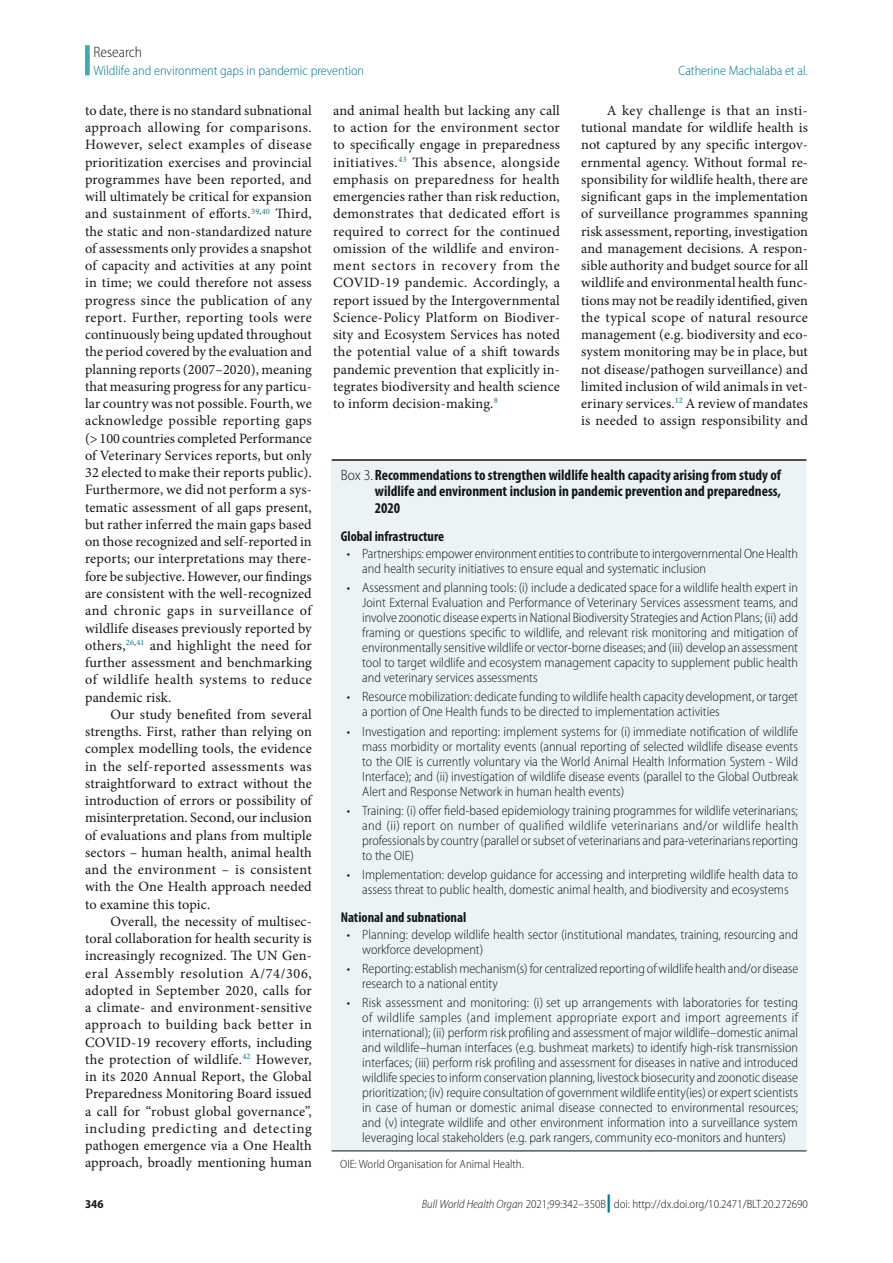
<style>
.page{position:relative;width:893px;height:1263px;background:#fff}
.page>*{position:absolute;margin:0;border:0;box-sizing:border-box;transform-origin:0 0}
.Box_Title{font:700 condensed 15px/16.5px "Myriad Pro";color:#151616;text-align:justify}
.Section_Title{font:300 semi-condensed 15px "Myriad Pro";color:#151616}
.Para_Ind{font:14.25px/17.2px "Minion Pro";letter-spacing:.01em;color:#151616;text-align:justify}
.Box_H1{font:700 condensed 14.25px "Myriad Pro";color:#151616}
.t1{font:300 semi-condensed 13.5px/15px "Myriad Pro";color:#151616}
.RH_Outside{font:300 semi-condensed 13.5px "Myriad Pro";color:#00758d}
.RH_Inside{font:300 semi-condensed 13.5px "Myriad Pro";color:#00758d}
.Box_FN1_no_indent{font:300 semi-condensed 12px "Myriad Pro";color:#151616}
.t2{font:700 semi-condensed 12px "Myriad Pro";color:#151616}
.s1{font-weight:300;font-stretch:semi-condensed}
.s2{font-style:italic}
.s3{font-weight:900;font-stretch:normal;font-size:18px;color:#00758d}
</style>
<div class="page">
<div style="left:85px;top:45px;width:5px;height:30px;background:#3eacb9"></div>
<div style="left:332px;top:461px;width:474px;height:690px;background:#ebf3f6"></div>
<hr style="left:332px;top:459px;width:474px;height:2px;background:#151616">
<hr style="left:332px;top:1150px;width:474px;height:1px;background:#151616">
<p class="Section_Title" style="left:94px;top:44px;width:50px">Research</p>
<p class="RH_Outside" style="left:94px;top:63px;width:272px">Wildlife and environment gaps in pandemic prevention</p>
<p class="RH_Inside" style="left:679px;top:63px;width:131px">Catherine Machalaba et al.</p>
<p class="Para_Ind" style="left:85px;top:102px;width:228px">to date, there is no standard subnational approach allowing for comparisons.<br>However, select examples of disease prioritization exercises and provincial programmes have been reported, and will ultimately be critical for expansion and sustainment of efforts.<sup>39</sup><sup>,</sup><sup>40</sup> Third, the static and non-standardized nature of assessments only provides a snapshot of capacity and activities at any point in time; we could therefore not assess progress since the publication of any report. Further, reporting tools were continuously being updated throughout the period covered by the evaluation and planning reports (2007–2020), meaning that measuring progress for any particu&shy;lar country was not possible. Fourth, we acknowledge possible reporting gaps (&gt;100 countries completed Performance of Veterinary Services reports, but only 32 elected to make their reports public).<br>Furthermore, we did not perform a sys&shy;tematic assessment of all gaps present, but rather inferred the main gaps based on those recognized and self-reported in reports; our interpretations may there&shy;fore be subjective. However, our findings are consistent with the well-recognized and chronic gaps in surveillance of wildlife diseases previously reported by others,<sup>26</sup><sup>,</sup><sup>41</sup> and highlight the need for further assessment and benchmarking of wildlife health systems to reduce pandemic risk.</p>
<p class="Para_Ind" style="left:85px;top:706px;width:228px;text-indent:26px">Our study benefited from several strengths. First, rather than relying on complex modelling tools, the evidence in the self-reported assessments was straightforward to extract without the introduction of errors or possibility of misinterpretation. Second, our inclusion of evaluations and plans from multiple sectors – human health, animal health and the environment – is consistent with the One Health approach needed to examine this topic.</p>
<p class="Para_Ind" style="left:85px;top:913px;width:228px;text-indent:26px">Overall, the necessity of multisec&shy;toral collaboration for health security is increasingly recognized. The UN Gen&shy;eral Assembly resolution A/74/306, adopted in September 2020, calls for a climate- and environment-sensitive approach to building back better in COVID-19 recovery efforts, including the protection of wildlife.<sup>42</sup> However, in its 2020 Annual Report, the Global Preparedness Monitoring Board issued a call for “robust global governance”, including predicting and detecting pathogen emergence via a One Health approach, broadly mentioning human</p>
<p class="Para_Ind" style="left:333px;top:102px;width:228px">and animal health but lacking any call to action for the environment sector to specifically engage in preparedness initiatives.<sup>43</sup> This absence, alongside emphasis on preparedness for health emergencies rather than risk reduction, demonstrates that dedicated effort is required to correct for the continued omission of the wildlife and environ&shy;ment sectors in recovery from the COVID-19 pandemic. Accordingly, a report issued by the Intergovernmental Science-Policy Platform on Biodiver&shy;sity and Ecosystem Services has noted the potential value of a shift towards pandemic prevention that explicitly in&shy;tegrates biodiversity and health science to inform decision-making.<sup>8</sup></p>
<p class="Para_Ind" style="left:581px;top:102px;width:228px;text-indent:26px">A key challenge is that an insti&shy;tutional mandate for wildlife health is not captured by any specific intergov&shy;ernmental agency. Without formal re&shy;sponsibility for wildlife health, there are significant gaps in the implementation of surveillance programmes spanning risk assessment, reporting, investigation and management decisions. A respon&shy;sible authority and budget source for all wildlife and environmental health func&shy;tions may not be readily identified, given the typical scope of natural resource management (e.g. biodiversity and eco&shy;system monitoring may be in place, but not disease/pathogen surveillance) and limited inclusion of wild animals in vet&shy;erinary services.<sup>12</sup> A review of mandates is needed to assign responsibility and</p>
<p class="Box_Title" style="left:375px;top:467px;width:408px;text-indent:-34px"><span class="s1">Box 3.</span>Recommendations to strengthen wildlife health capacity arising from study of wildlife and environment inclusion in pandemic prevention and preparedness, 2020</p>
<p class="Box_H1" style="left:341px;top:528px;width:105px">Global infrastructure</p>
<p class="t1" style="left:362px;top:546px;width:437px;text-indent:-15px">• Partnerships: empower environment entities to contribute to intergovernmental One Health and health security initiatives to ensure equal and systematic inclusion</p>
<p class="t1" style="left:362px;top:580px;width:437px;text-align:justify;text-indent:-15px">• Assessment and planning tools: (i) include a dedicated space for a wildlife health expert in Joint External Evaluation and Performance of Veterinary Services assessment teams, and involve zoonotic disease experts in National Biodiversity Strategies and Action Plans; (ii) add framing or questions specific to wildlife, and relevant risk monitoring and mitigation of environmentally sensitive wildlife or vector-borne diseases; and (iii) develop an assessment tool to target wildlife and ecosystem management capacity to supplement public health and veterinary services assessments</p>
<p class="t1" style="left:362px;top:689px;width:437px;text-indent:-15px">• Resource mobilization: dedicate funding to wildlife health capacity development, or target a portion of One Health funds to be directed to implementation activities</p>
<p class="t1" style="left:362px;top:724px;width:437px;text-align:justify;text-indent:-15px">• Investigation and reporting: implement systems for (i) immediate notification of wildlife mass morbidity or mortality events (annual reporting of selected wildlife disease events to the OIE is currently voluntary via the World Animal Health Information System - Wild Interface); and (ii) investigation of wildlife disease events (parallel to the Global Outbreak Alert and Response Network in human health events)</p>
<p class="t1" style="left:362px;top:803px;width:438px;text-align:justify;text-indent:-15px">• Training: (i) offer field-based epidemiology training programmes for wildlife veterinarians; and (ii) report on number of qualified wildlife veterinarians and/or wildlife health professionals by country (parallel or subset of veterinarians and para-veterinarians reporting to the OIE)</p>
<p class="t1" style="left:347px;top:867px;width:453px;text-align:center">• Implementation: develop guidance for accessing and interpreting wildlife health data to assess threat to public health, domestic animal health, and biodiversity and ecosystems</p>
<p class="Box_H1" style="left:341px;top:909px;width:127px">National and subnational</p>
<p class="t1" style="left:362px;top:927px;width:437px;text-indent:-15px">• Planning: develop wildlife health sector (institutional mandates, training, resourcing and workforce development)</p>
<p class="t1" style="left:362px;top:961px;width:438px;text-indent:-15px">• Reporting: establish mechanism(s) for centralized reporting of wildlife health and/or disease research to a national entity</p>
<p class="t1" style="left:362px;top:996px;width:437px;text-align:justify;text-indent:-15px">• Risk assessment and monitoring: (i) set up arrangements with laboratories for testing of wildlife samples (and implement appropriate export and import agreements if international); (ii) perform risk profiling and assessment of major wildlife–domestic animal and wildlife–human interfaces (e.g. bushmeat markets) to identify high-risk transmission interfaces; (iii) perform risk profiling and assessment for diseases in native and introduced wildlife species to inform conservation planning, livestock biosecurity and zoonotic disease prioritization; (iv) require consultation of government wildlife entity(ies) or expert scientists in case of human or domestic animal disease connected to environmental resources; and (v) integrate wildlife and other environment information into a surveillance system leveraging local stakeholders (e.g. park rangers, community eco-monitors and hunters)</p>
<p class="Box_FN1_no_indent" style="left:340px;top:1158px;width:185px">OIE: World Organisation for Animal Health.</p>
<p class="t2" style="left:85px;top:1196px;width:20px">346</p>
<p class="Box_FN1_no_indent" style="left:422px;top:1198px;width:387px"><span class="s2">Bull World Health Organ</span> 2021;99:342–350B<span class="s3">|</span> doi: http://dx.doi.org/10.2471/BLT.20.272690</p>
</div>
